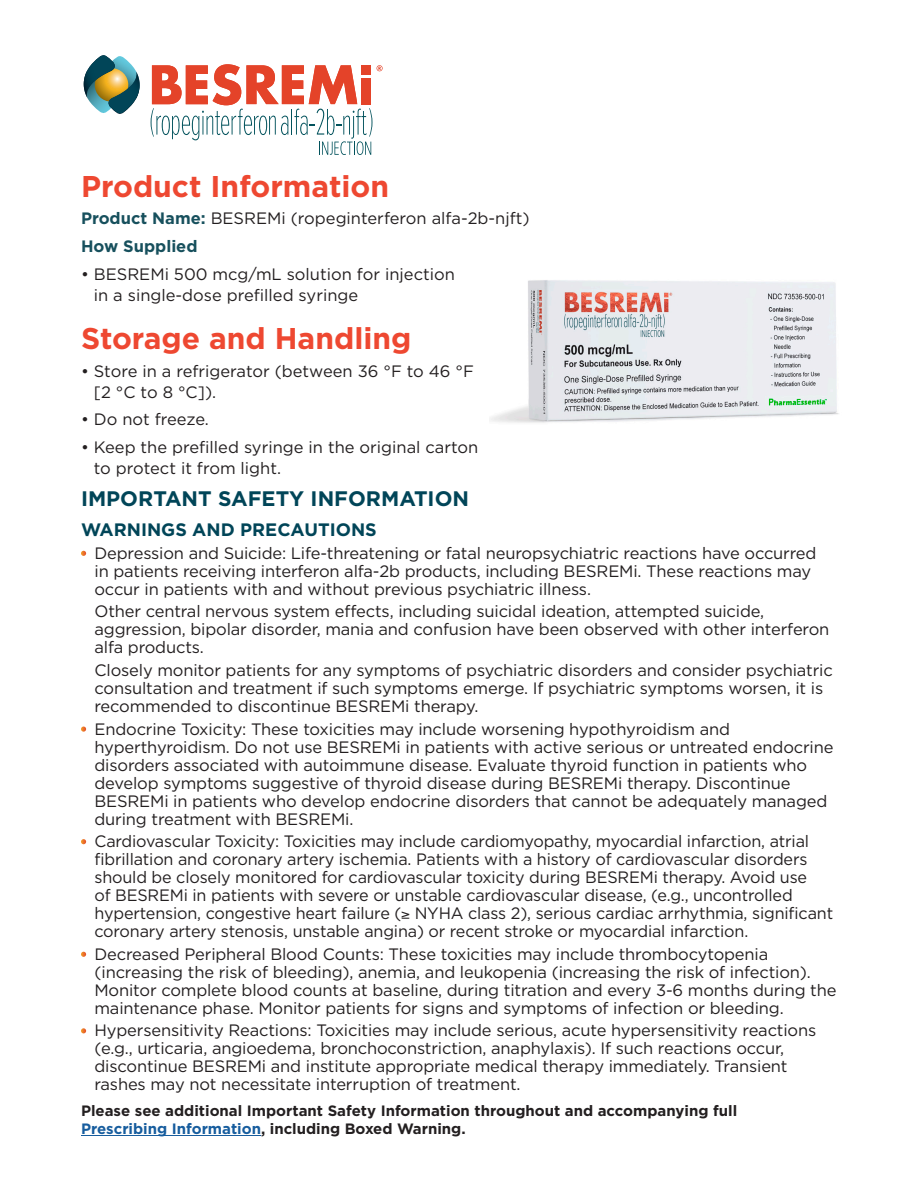
<style>
.page{position:relative;width:918px;height:1188px;background:#fff}
.page>*{position:absolute;margin:0;border:0;box-sizing:border-box;transform-origin:0 0}
.t1{font:700 30px "Gotham";color:#ee4831}
.ISI_sub_head{font:700 21px "Gotham";color:#014558}
.ISI_sub_head-2{font:700 18px "Gotham";color:#014558}
.ISI_bullets{font:16.5px/18px "Gotham";letter-spacing:-.01em;color:#231f20}
.t2{font:700 16.5px "Gotham";color:#17505d}
.t3{font:700 15px/18px "Gotham";color:#231f20}
.s1{font-weight:700;color:#17505d}
.s2{color:#175d9e}
</style>
<div class="page">
<hr style="left:81px;top:1135px;width:180px;height:1px;background:#175d9e">
<svg style="left:84px;top:55px;width:56px;height:59px"></svg>
<svg style="left:151px;top:64px;width:232px;height:91px"></svg>
<img style="left:490px;top:280px;width:349px;height:143px">
<svg style="left:81px;top:551px;width:5px;height:5px"></svg>
<svg style="left:81px;top:727px;width:5px;height:5px"></svg>
<svg style="left:81px;top:839px;width:5px;height:5px"></svg>
<svg style="left:81px;top:952px;width:5px;height:5px"></svg>
<svg style="left:81px;top:1028px;width:5px;height:5px"></svg>
<p class="t1" style="left:81px;top:166px;width:310px">Product Information</p>
<p class="ISI_bullets" style="left:81px;top:209px;width:450px"><span class="s1">Product Name:</span> BESREMi (ropeginterferon alfa-2b-njft)</p>
<p class="t2" style="left:81px;top:235px;width:118px">How Supplied</p>
<p class="ISI_bullets" style="left:94px;top:263px;width:363px;line-height:21px;text-indent:-13px">• BESREMi 500 mcg/mL solution for injection in a single-dose prefilled syringe</p>
<p class="t1" style="left:81px;top:318px;width:332px">Storage and Handling</p>
<p class="ISI_bullets" style="left:94px;top:360px;width:382px;line-height:21px;text-indent:-13px">• Store in a refrigerator (between 36 °F to 46 °F [2 °C to 8 °C]).</p>
<p class="ISI_bullets" style="left:81px;top:410px;width:130px">• Do not freeze.</p>
<p class="ISI_bullets" style="left:94px;top:436px;width:386px;line-height:21px;text-indent:-13px">• Keep the prefilled syringe in the original carton to protect it from light.</p>
<p class="ISI_sub_head" style="left:81px;top:485px;width:390px">IMPORTANT SAFETY INFORMATION</p>
<p class="ISI_sub_head-2" style="left:81px;top:518px;width:297px">WARNINGS AND PRECAUTIONS</p>
<p class="ISI_bullets" style="left:94px;top:544px;width:723px">Depression and Suicide: Life-threatening or fatal neuropsychiatric reactions have occurred in patients receiving interferon alfa-2b products, including BESREMi. These reactions may occur in patients with and without previous psychiatric illness.</p>
<p class="ISI_bullets" style="left:94px;top:602px;width:736px">Other central nervous system effects, including suicidal ideation, attempted suicide, aggression, bipolar disorder, mania and confusion have been observed with other interferon alfa products.</p>
<p class="ISI_bullets" style="left:94px;top:661px;width:740px">Closely monitor patients for any symptoms of psychiatric disorders and consider psychiatric consultation and treatment if such symptoms emerge. If psychiatric symptoms worsen, it is recommended to discontinue BESREMi therapy.</p>
<p class="ISI_bullets" style="left:94px;top:719px;width:741px">Endocrine Toxicity: These toxicities may include worsening hypothyroidism and hyperthyroidism. Do not use BESREMi in patients with active serious or untreated endocrine disorders associated with autoimmune disease. Evaluate thyroid function in patients who develop symptoms suggestive of thyroid disease during BESREMi therapy. Discontinue BESREMi in patients who develop endocrine disorders that cannot be adequately managed during treatment with BESREMi.</p>
<p class="ISI_bullets" style="left:94px;top:832px;width:740px">Cardiovascular Toxicity: Toxicities may include cardiomyopathy, myocardial infarction, atrial fibrillation and coronary artery ischemia. Patients with a history of cardiovascular disorders should be closely monitored for cardiovascular toxicity during BESREMi therapy. Avoid use<br>of BESREMi in patients with severe or unstable cardiovascular disease, (e.g., uncontrolled hypertension, congestive heart failure (≥ NYHA class 2), serious cardiac arrhythmia, significant coronary artery stenosis, unstable angina) or recent stroke or myocardial infarction.</p>
<p class="ISI_bullets" style="left:94px;top:945px;width:744px">Decreased Peripheral Blood Counts: These toxicities may include thrombocytopenia (increasing the risk of bleeding), anemia, and leukopenia (increasing the risk of infection).<br>Monitor complete blood counts at baseline, during titration and every 3-6 months during the maintenance phase. Monitor patients for signs and symptoms of infection or bleeding.</p>
<p class="ISI_bullets" style="left:94px;top:1021px;width:723px">Hypersensitivity Reactions: Toxicities may include serious, acute hypersensitivity reactions (e.g., urticaria, angioedema, bronchoconstriction, anaphylaxis). If such reactions occur, discontinue BESREMi and institute appropriate medical therapy immediately. Transient rashes may not necessitate interruption of treatment.</p>
<p class="t3" style="left:81px;top:1102px;width:658px">Please see additional Important Safety Information throughout and accompanying full<br><span class="s2">Prescribing Information</span>, including Boxed Warning.</p>
</div>
